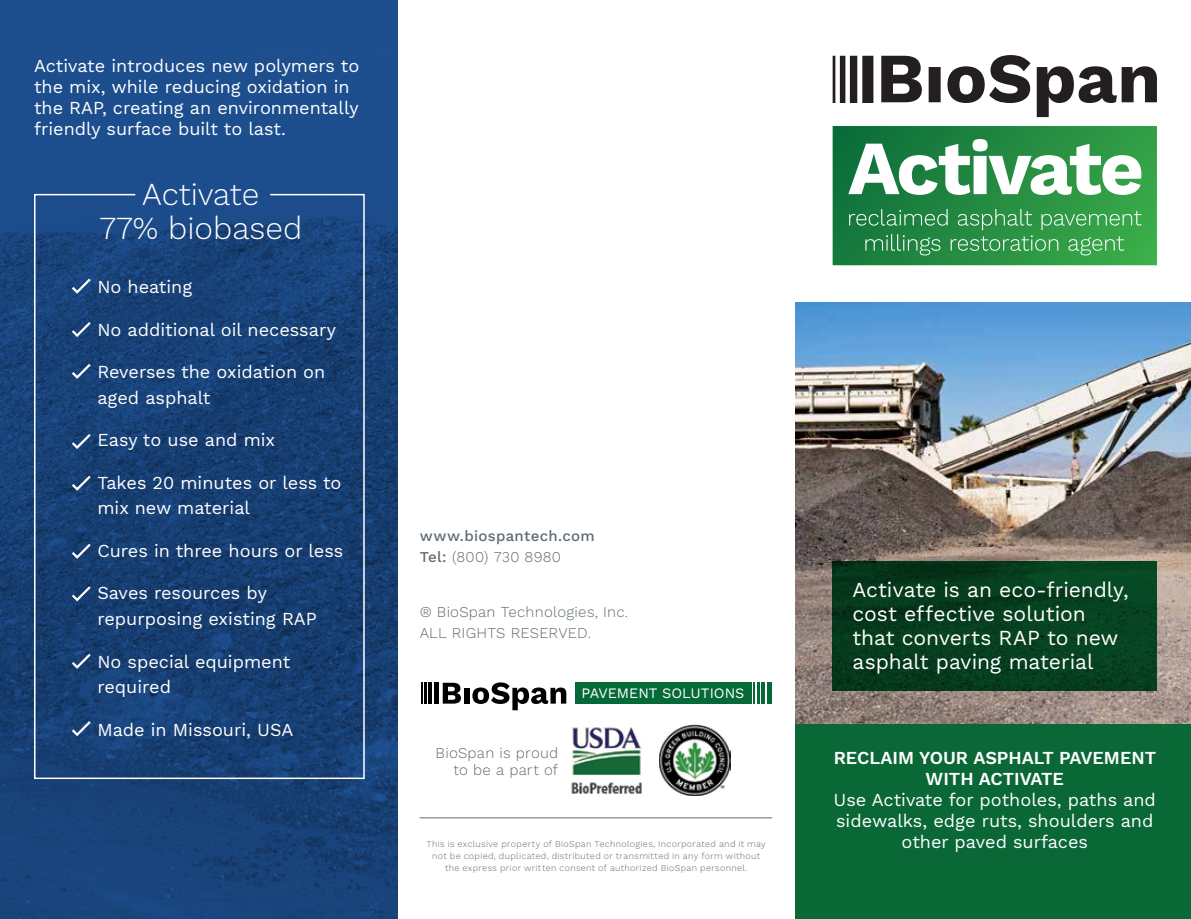
<style>
.page{position:relative;width:1191px;height:919px;background:#fff}
.page>*{position:absolute;margin:0;border:0;box-sizing:border-box;transform-origin:0 0}
.t1{font:300 31.5px/34.5px "Work Sans";color:#fff;text-align:center}
.t2{font:21px/24px "Work Sans";letter-spacing:-.005em;color:#fff}
.t3{font:18px/21px "Work Sans";color:#fff}
.t4{font:600 18px/21px "Work Sans";color:#fff;text-align:center}
.t5{font:300 15px/21px "Work Sans";letter-spacing:.015em;color:#606b74}
.t6{font:500 15px/21px "Work Sans";letter-spacing:.02em;color:#606b74}
.t7{font:14.4px "Work Sans";color:#fff}
.t8{font:300 9px/12px "Work Sans";letter-spacing:.035em;color:#606b74;text-align:center}
.s1{font-weight:300}
</style>
<div class="page">
<img style="left:795px;top:302px;width:396px;height:422px">
<div style="left:795px;top:724px;width:396px;height:194px;background:#0a6837"></div>
<svg style="left:832px;top:561px;width:325px;height:130px;background:#063d1e"></svg>
<hr style="left:420px;top:817px;width:352px;height:1px;background:#606b74">
<div style="left:575px;top:682px;width:176px;height:22px;background:#056a38"></div>
<svg style="left:443px;top:682px;width:18px;height:21px"></svg>
<div style="left:464px;top:687px;width:5px;height:16px;background:#000"></div>
<svg style="left:472px;top:682px;width:94px;height:28px"></svg>
<div style="left:434px;top:682px;width:5px;height:22px;background:#000"></div>
<hr style="left:429px;top:682px;width:3px;height:22px;background:#000">
<hr style="left:424px;top:682px;width:3px;height:22px;background:#000">
<svg style="left:421px;top:682px;width:1px;height:22px"></svg>
<div style="left:767px;top:682px;width:5px;height:22px;background:#056a38"></div>
<hr style="left:761px;top:682px;width:4px;height:22px;background:#056a38">
<hr style="left:757px;top:682px;width:2px;height:22px;background:#056a38">
<hr style="left:753px;top:682px;width:2px;height:22px;background:#056a38">
<img style="left:659px;top:724px;width:71px;height:71px">
<img style="left:571px;top:727px;width:71px;height:66px">
<svg style="left:832px;top:126px;width:325px;height:139px;background:#258c42"></svg>
<svg style="left:832px;top:55px;width:325px;height:62px"></svg>
<svg style="left:848px;top:139px;width:293px;height:56px"></svg>
<svg style="left:849px;top:209px;width:292px;height:46px;background:#419d58"></svg>
<svg style="left:0;top:0;width:398px;height:918px;background:#194681"></svg>
<svg style="left:33px;top:193px;width:332px;height:586px;background:#1a4277"></svg>
<svg style="left:69px;top:276px;width:24px;height:19px"></svg>
<svg style="left:69px;top:319px;width:24px;height:20px"></svg>
<svg style="left:69px;top:361px;width:24px;height:19px"></svg>
<svg style="left:69px;top:431px;width:24px;height:19px"></svg>
<svg style="left:69px;top:473px;width:24px;height:19px"></svg>
<svg style="left:69px;top:541px;width:24px;height:19px"></svg>
<svg style="left:69px;top:584px;width:24px;height:19px"></svg>
<svg style="left:69px;top:651px;width:24px;height:19px"></svg>
<svg style="left:69px;top:718px;width:24px;height:19px"></svg>
<p class="t3" style="left:34px;top:56px;width:327px">Activate introduces new polymers to the mix, while reducing oxidation in the RAP, creating an environmentally friendly surface built to last.</p>
<h1 class="t1" style="left:99px;top:178px;width:204px">Activate<br>77% biobased</h1>
<p class="t3" style="left:97px;top:277px;width:96px">No heating</p>
<p class="t3" style="left:97px;top:320px;width:240px">No additional oil necessary</p>
<p class="t3" style="left:97px;top:360px;width:229px;line-height:25.5px">Reverses the oxidation on aged asphalt</p>
<p class="t3" style="left:97px;top:430px;width:179px">Easy to use and mix</p>
<p class="t3" style="left:97px;top:470px;width:246px;line-height:25.5px">Takes 20 minutes or less to mix new material</p>
<p class="t3" style="left:97px;top:541px;width:247px">Cures in three hours or less</p>
<p class="t3" style="left:97px;top:581px;width:221px;line-height:25.5px">Saves resources by repurposing existing RAP</p>
<p class="t3" style="left:97px;top:649px;width:194px;line-height:25.5px">No special equipment required</p>
<p class="t3" style="left:97px;top:719px;width:197px">Made in Missouri, USA</p>
<p class="t6" style="left:420px;top:525px;width:176px">www.biospantech.com<br>Tel: <span class="s1">(800) 730 8980</span></p>
<p class="t5" style="left:420px;top:601px;width:210px">® BioSpan Technologies, Inc.<br>ALL RIGHTS RESERVED.</p>
<p class="t5" style="left:435px;top:745px;width:124px;line-height:16.5px;text-align:right">BioSpan is proud to be a part of</p>
<p class="t7" style="left:581px;top:685px;width:164px">PAVEMENT SOLUTIONS</p>
<p class="t8" style="left:426px;top:838px;width:341px">This is exclusive property of BioSpan Technologies, Incorporated and it may not be copied, duplicated, distributed or transmitted in any form without the express prior written consent of authorized BioSpan personnel.</p>
<p class="t2" style="left:852px;top:578px;width:278px">Activate is an eco-friendly, cost effective solution that converts RAP to new asphalt paving material</p>
<p class="t4" style="left:833px;top:748px;width:324px">RECLAIM YOUR ASPHALT PAVEMENT<br>WITH ACTIVATE</p>
<p class="t3" style="left:833px;top:790px;width:324px;text-align:center">Use Activate for potholes, paths and sidewalks, edge ruts, shoulders and other paved surfaces</p>
</div>
